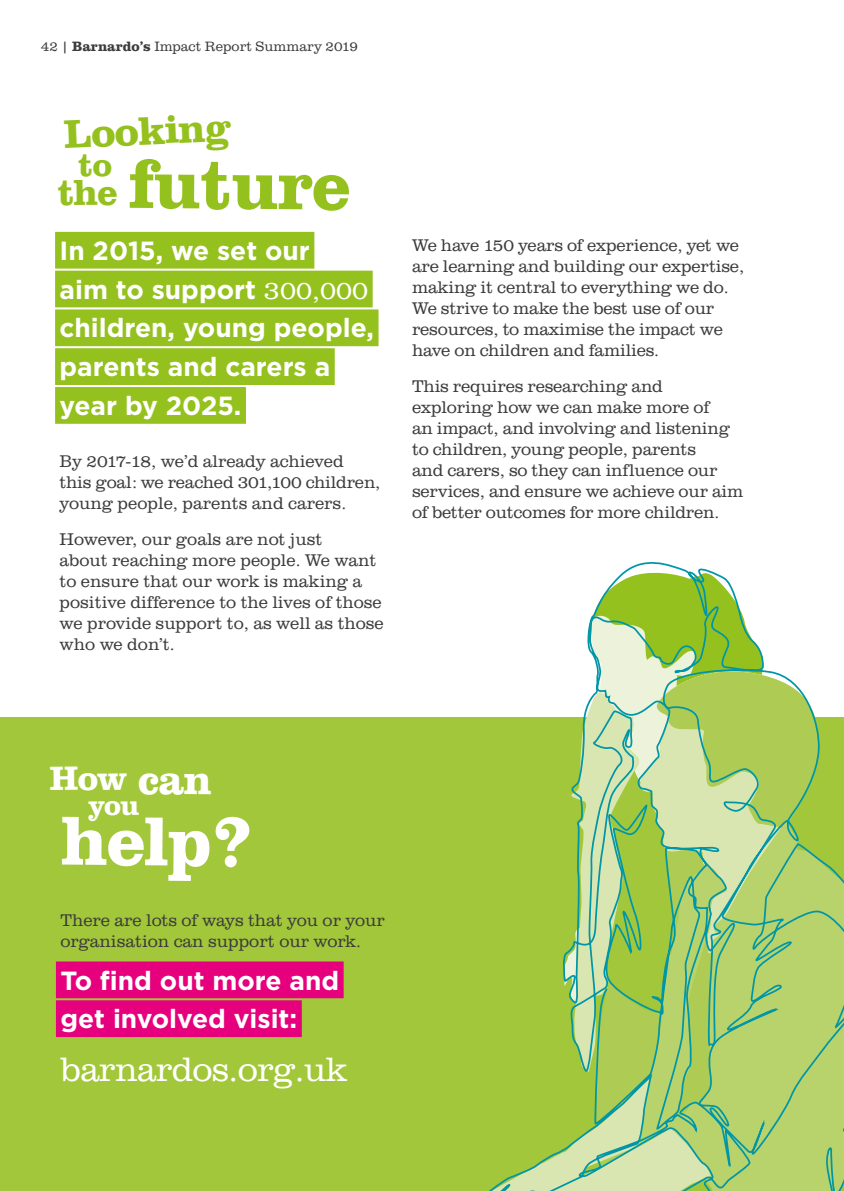
<style>
.page{position:relative;width:844px;height:1191px;background:#fff}
.page>*{position:absolute;margin:0;border:0;box-sizing:border-box;transform-origin:0 0}
.t1{font:700 71.58px "URW Clarendon TOT";color:#95c11f}
.t2{font:700 71.58px "URW Clarendon TOT";color:#fff}
.t3{font:700 42.7px "URW Clarendon TOT";color:#fff}
.t4{font:700 41.12px "URW Clarendon TOT";color:#95c11f}
.t5{font:300 35px "URW Clarendon TOT";letter-spacing:-.02em;color:#fff}
.t6{font:700 26.25px/38.9px "Gotham";color:#fff}
.t7{font:300 17.5px/21px "URW Clarendon TOT";letter-spacing:-.01em;color:#3c3c3b}
.t8{font:300 14px "URW Clarendon TOT";color:#3c3c3b}
.s1{font-weight:700}
.s2{font-family:"URW Clarendon TOT";font-weight:300}
</style>
<div class="page">
<div style="left:0;top:717px;width:843px;height:474px;background:#a2c73a"></div>
<svg style="left:489px;top:562px;width:354px;height:629px"></svg>
<div style="left:55px;top:232px;width:259px;height:37px;background:#95c11f"></div>
<div style="left:55px;top:271px;width:317px;height:36px;background:#95c11f"></div>
<div style="left:55px;top:309px;width:323px;height:37px;background:#95c11f"></div>
<div style="left:55px;top:348px;width:279px;height:37px;background:#95c11f"></div>
<div style="left:55px;top:387px;width:191px;height:37px;background:#95c11f"></div>
<div style="left:56px;top:961px;width:287px;height:37px;background:#e6007d"></div>
<div style="left:56px;top:1000px;width:246px;height:37px;background:#e6007d"></div>
<p class="t8" style="left:41px;top:39px;width:318px">42 | <span class="s1">Barnardo’s</span> Impact Report Summary 2019</p>
<h3 class="t4" style="left:62px;top:110px;width:169px;rotate:-3deg">Looking</h3>
<h1 class="t1" style="left:129px;top:141px;width:224px;rotate:1deg">future</h1>
<h3 class="t6" style="left:60px;top:230px;width:316px">In 2015, we set our<br>aim to support <span class="s2">300,000 </span>children, young people, parents and carers a year by 2025.</h3>
<p class="t7" style="left:60px;top:451px;width:322px">By 2017-18, we’d already achieved<br>this goal: we reached 301,100 children, young people, parents and carers.</p>
<p class="t7" style="left:60px;top:529px;width:325px">However, our goals are not just<br>about reaching more people. We want to ensure that our work is making a positive difference to the lives of those we provide support to, as well as those who we don’t.</p>
<p class="t7" style="left:412px;top:235px;width:333px">We have 150 years of experience, yet we are learning and building our expertise, making it central to everything we do.<br>We strive to make the best use of our resources, to maximise the impact we have on children and families.</p>
<p class="t7" style="left:412px;top:376px;width:332px">This requires researching and exploring how we can make more of<br>an impact, and involving and listening to children, young people, parents<br>and carers, so they can influence our services, and ensure we achieve our aim of better outcomes for more children.</p>
<h2 class="t3" style="left:138px;top:754px;width:76px">can</h2>
<h1 class="t2" style="left:62px;top:797px;width:192px;rotate:1deg">help?</h1>
<p class="t7" style="left:60px;top:910px;width:326px">There are lots of ways that you or your organisation can support our work.</p>
<h3 class="t6" style="left:60px;top:960px;width:280px">To find out more and get involved visit:</h3>
<h3 class="t5" style="left:60px;top:1049px;width:289px">barnardos.org.uk</h3>
</div>
